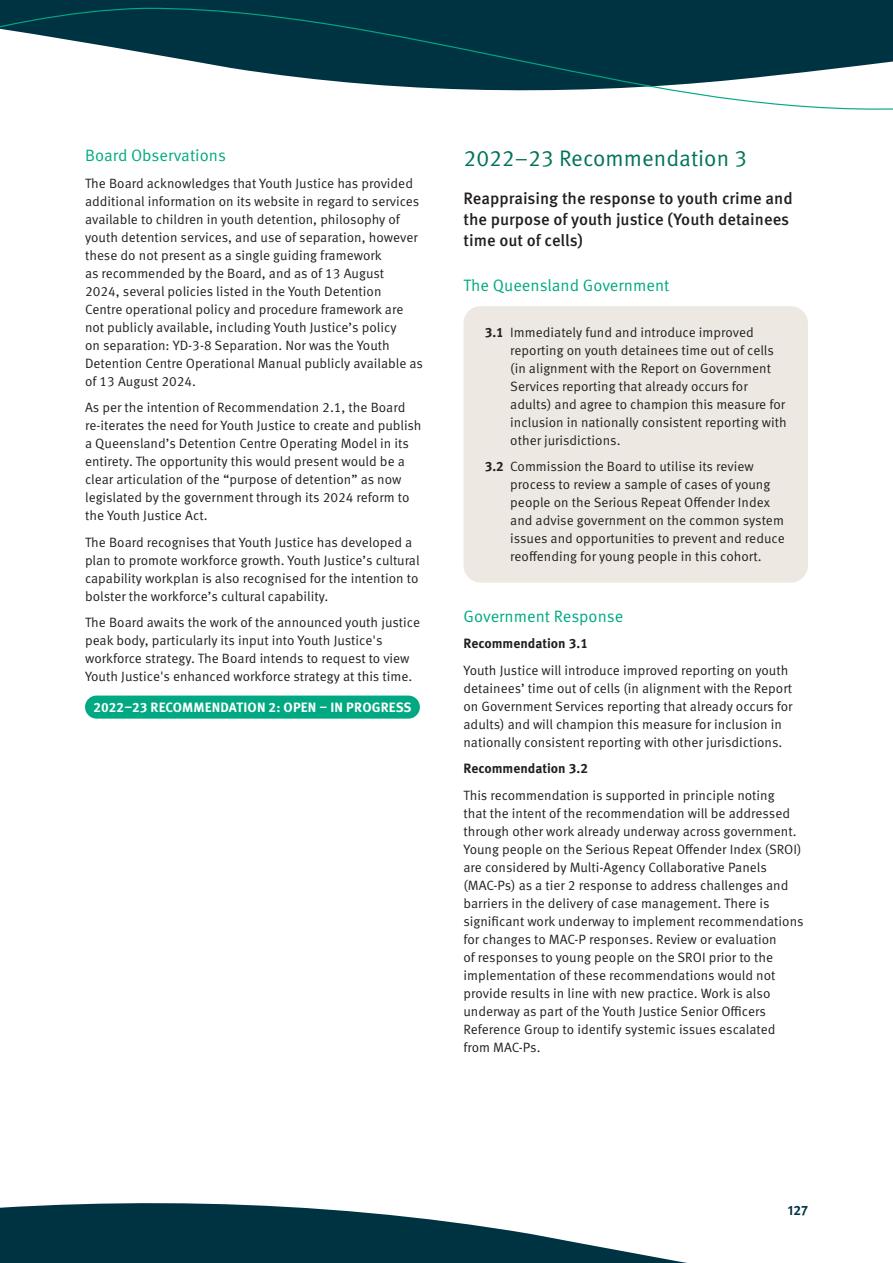
<style>
.page{position:relative;width:893px;height:1263px;background:#fff}
.page>*{position:absolute;margin:0;border:0;box-sizing:border-box;transform-origin:0 0}
.t1{font:22.5px "Meta OT Norm";color:#007359}
.t2{font:500 16.5px/21px "Meta OT";color:#231f20}
.t3{font:16.5px "Meta OT Norm";color:#00a981}
.t4{font:13.5px/18px "Meta OT Norm";color:#231f20}
.t5{font:700 13.5px "Meta OT";letter-spacing:.01em;color:#fff}
.t6{font:700 13.5px "Meta OT";color:#231f20}
.t7{font:700 13.5px "Meta OT";color:#003342}
.s1{font-family:"Meta OT";font-weight:700}
</style>
<div class="page">
<div style="left:463px;top:306px;width:345px;height:277px;background:#ede9e2;border-radius:17px"></div>
<div style="left:85px;top:695px;width:335px;height:24px;background:#00a981;border-radius:12px"></div>
<svg style="left:0;top:0;width:893px;height:110px"></svg>
<svg style="left:0;top:1203px;width:687px;height:60px;fill:#003342"></svg>
<h5 class="t3" style="left:85px;top:146px;width:142px">Board Observations</h5>
<p class="t4" style="left:85px;top:174px;width:339px">The Board acknowledges that Youth Justice has provided additional information on its website in regard to services available to children in youth detention, philosophy of youth detention services, and use of separation, however these do not present as a single guiding framework<br>as recommended by the Board, and as of 13 August<br>2024, several policies listed in the Youth Detention<br>Centre operational policy and procedure framework are not publicly available, including Youth Justice’s policy<br>on separation: YD-3-8 Separation. Nor was the Youth Detention Centre Operational Manual publicly available as of 13 August 2024.</p>
<p class="t4" style="left:85px;top:399px;width:338px">As per the intention of Recommendation 2.1, the Board re-iterates the need for Youth Justice to create and publish a Queensland’s Detention Centre Operating Model in its entirety. The opportunity this would present would be a clear articulation of the “purpose of detention” as now legislated by the government through its 2024 reform to the Youth Justice Act.</p>
<p class="t4" style="left:85px;top:533px;width:336px">The Board recognises that Youth Justice has developed a plan to promote workforce growth. Youth Justice’s cultural capability workplan is also recognised for the intention to bolster the workforce’s cultural capability.</p>
<p class="t4" style="left:85px;top:614px;width:336px">The Board awaits the work of the announced youth justice peak body, particularly its input into Youth Justice's workforce strategy. The Board intends to request to view Youth Justice's enhanced workforce strategy at this time.</p>
<p class="t5" style="left:94px;top:699px;width:320px">2022–23 RECOMMENDATION 2: OPEN – IN PROGRESS</p>
<h3 class="t1" style="left:463px;top:144px;width:285px">2022–23 Recommendation 3</h3>
<h4 class="t2" style="left:463px;top:188px;width:331px">Reappraising the response to youth crime and the purpose of youth justice (Youth detainees time out of cells)</h4>
<h5 class="t3" style="left:463px;top:275px;width:208px">The Queensland Government</h5>
<p class="t4" style="left:510px;top:323px;width:278px;text-indent:-26px"><span class="s1">3.1</span> Immediately fund and introduce improved reporting on youth detainees time out of cells (in alignment with the Report on Government Services reporting that already occurs for adults) and agree to champion this measure for inclusion in nationally consistent reporting with other jurisdictions.</p>
<p class="t4" style="left:510px;top:458px;width:276px;text-indent:-26px"><span class="s1">3.2</span> Commission the Board to utilise its review process to review a sample of cases of young people on the Serious Repeat Offender Index and advise government on the common system issues and opportunities to prevent and reduce reoffending for young people in this cohort.</p>
<h5 class="t3" style="left:463px;top:606px;width:161px">Government Response</h5>
<h6 class="t6" style="left:463px;top:635px;width:126px">Recommendation 3.1</h6>
<p class="t4" style="left:463px;top:661px;width:331px">Youth Justice will introduce improved reporting on youth detainees’ time out of cells (in alignment with the Report on Government Services reporting that already occurs for adults) and will champion this measure for inclusion in nationally consistent reporting with other jurisdictions.</p>
<h6 class="t6" style="left:463px;top:760px;width:126px">Recommendation 3.2</h6>
<p class="t4" style="left:463px;top:786px;width:342px">This recommendation is supported in principle noting<br>that the intent of the recommendation will be addressed through other work already underway across government.<br>Young people on the Serious Repeat Offender Index (SROI) are considered by Multi-Agency Collaborative Panels (MAC-Ps) as a tier 2 response to address challenges and barriers in the delivery of case management. There is significant work underway to implement recommendations for changes to MAC-P responses. Review or evaluation<br>of responses to young people on the SROI prior to the implementation of these recommendations would not provide results in line with new practice. Work is also underway as part of the Youth Justice Senior Officers Reference Group to identify systemic issues escalated from MAC-Ps.</p>
<p class="t7" style="left:788px;top:1202px;width:22px">127</p>
</div>
